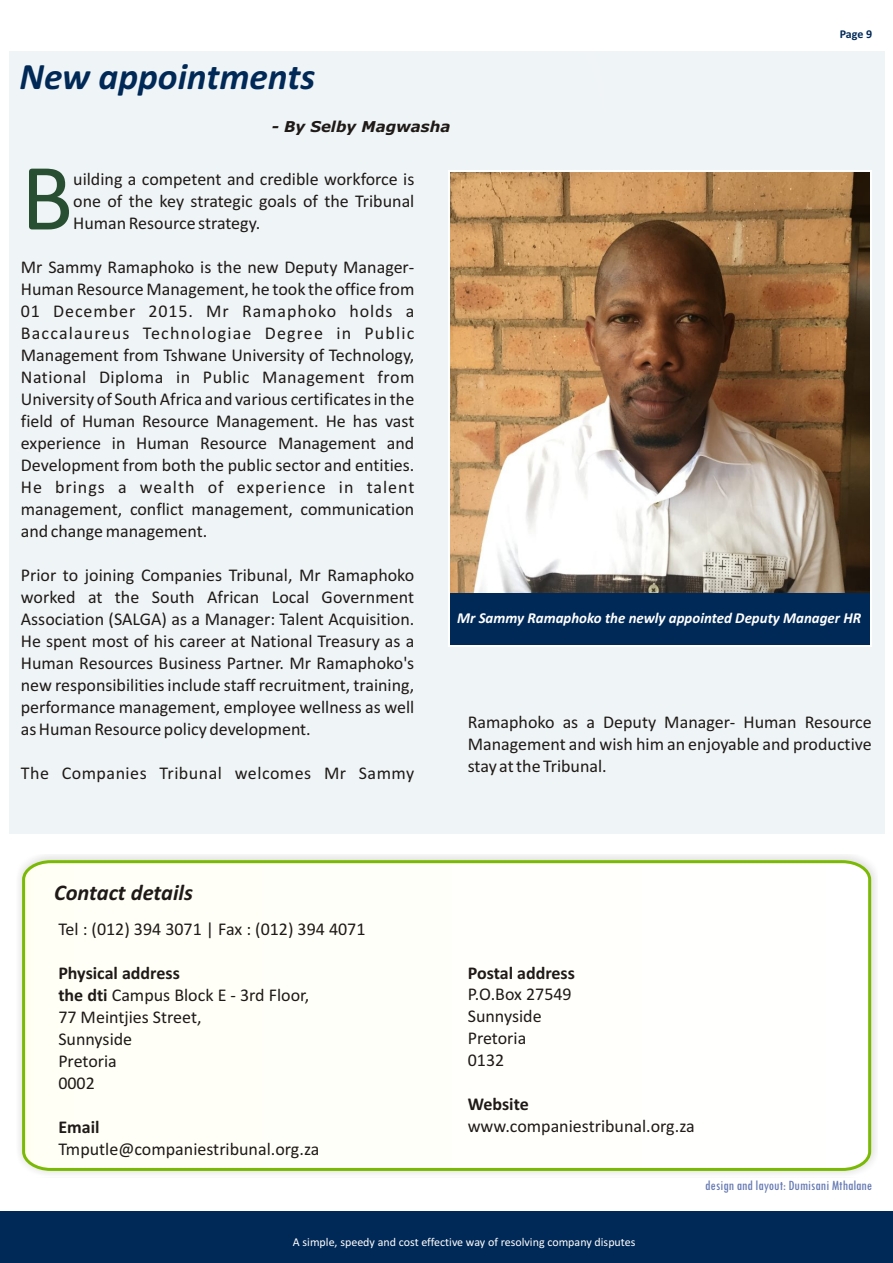
<style>
.page{position:relative;width:893px;height:1263px;background:#fff}
.page>*{position:absolute;margin:0;border:0;box-sizing:border-box;transform-origin:0 0}
.t1{font:96.15px "Calibri";color:#294f33}
.t2{font:italic 700 37.5px "Calibri";color:#002957}
.t3{font:italic 700 22.5px "Calibri";color:#1f1a17}
.t4{font:18px/21.9px "Calibri";color:#1f1a17;text-align:justify}
.t5{font:18px "Calibri";letter-spacing:.025em;color:#1f1a17}
.t6{font:700 18px "Calibri";color:#1f1a17}
.t7{font:italic 700 15.15px "Calibri";color:#fff}
.t8{font:italic 700 15px "Verdana";color:#1f1a17}
.t9{font:condensed 14.7px "Tw Cen";color:#667ab3}
.t10{font:12px "Calibri";color:#fff}
.t11{font:700 12px "Calibri";color:#002957}
.s1{font-weight:700}
</style>
<div class="page">
<div style="left:9px;top:51px;width:875px;height:782px;background:#eff4f6"></div>
<div style="left:0;top:1212px;width:893px;height:51px;background:#002957"></div>
<div style="left:16px;top:854px;width:861px;height:323px;background:#f3f3f3"></div>
<div style="left:21px;top:859px;width:852px;height:313px;background:#fffffa"></div>
<div style="left:449px;top:592px;width:422px;height:54px;background:#002957"></div>
<img style="left:450px;top:172px;width:420px;height:421px">
<hr style="left:449px;top:170px;width:422px;height:2px;background:#fff">
<hr style="left:449px;top:645px;width:422px;height:1px;background:#fff">
<hr style="left:870px;top:170px;width:1px;height:475px;background:#fff">
<hr style="left:449px;top:170px;width:1px;height:476px;background:#fff">
<p class="t11" style="left:840px;top:29px;width:34px">Page 9</p>
<h2 class="t2" style="left:19px;top:61px;width:297px">New appointments</h2>
<p class="t8" style="left:272px;top:121px;width:180px">- By Selby Magwasha</p>
<h1 class="t1" style="left:21px;top:157px;width:54px">B</h1>
<p class="t4" style="left:73px;top:170px;width:343px">uilding a competent and credible workforce is one of the key strategic goals of the Tribunal Human Resource strategy.</p>
<p class="t4" style="left:21px;top:258px;width:395px">Mr Sammy Ramaphoko is the new Deputy Manager-Human Resource Management, he took the office from 01 December 2015. Mr Ramaphoko holds a Baccalaureus Technologiae Degree in Public Management from Tshwane University of Technology, National Diploma in Public Management from University of South Africa and various certificates in the field of Human Resource Management. He has vast experience in Human Resource Management and Development from both the public sector and entities.<br>He brings a wealth of experience in talent management, conflict management, communication and change management.</p>
<p class="t4" style="left:21px;top:566px;width:395px">Prior to joining Companies Tribunal, Mr Ramaphoko worked at the South African Local Government Association (SALGA) as a Manager: Talent Acquisition.<br>He spent most of his career at National Treasury as a Human Resources Business Partner. Mr Ramaphoko's new responsibilities include staff recruitment, training, performance management, employee wellness as well as Human Resource policy development.</p>
<p class="t5" style="left:21px;top:765px;width:395px">The Companies Tribunal welcomes Mr Sammy</p>
<p class="t7" style="left:457px;top:611px;width:406px">Mr Sammy Ramaphoko the newly appointed Deputy Manager HR</p>
<p class="t4" style="left:468px;top:712px;width:405px">Ramaphoko as a Deputy Manager- Human Resource Management and wish him an enjoyable and productive stay at the Tribunal.</p>
<p class="t3" style="left:54px;top:883px;width:140px">Contact details</p>
<p class="t4" style="left:58px;top:920px;width:309px">Tel : (012) 394 3071 | Fax : (012) 394 4071</p>
<p class="t4" style="left:58px;top:964px;width:253px;text-align:left"><span class="s1">Physical address<br>the dti</span> Campus Block E - 3rd Floor,<br>77 Meintjies Street,<br>Sunnyside<br>Pretoria<br>0002</p>
<p class="t6" style="left:58px;top:1119px;width:43px">Email</p>
<p class="t4" style="left:58px;top:1140px;width:263px">Tmputle@companiestribunal.org.za</p>
<p class="t6" style="left:468px;top:965px;width:109px">Postal address</p>
<p class="t4" style="left:468px;top:985px;width:105px;text-align:left">P.O.Box 27549<br>Sunnyside<br>Pretoria<br>0132</p>
<p class="t6" style="left:468px;top:1097px;width:63px">Website</p>
<p class="t4" style="left:468px;top:1117px;width:229px">www.companiestribunal.org.za</p>
<p class="t9" style="left:705px;top:1180px;width:169px">design and layout: Dumisani Mthalane</p>
<p class="t10" style="left:293px;top:1237px;width:344px">A simple, speedy and cost effective way of resolving company disputes</p>
</div>
